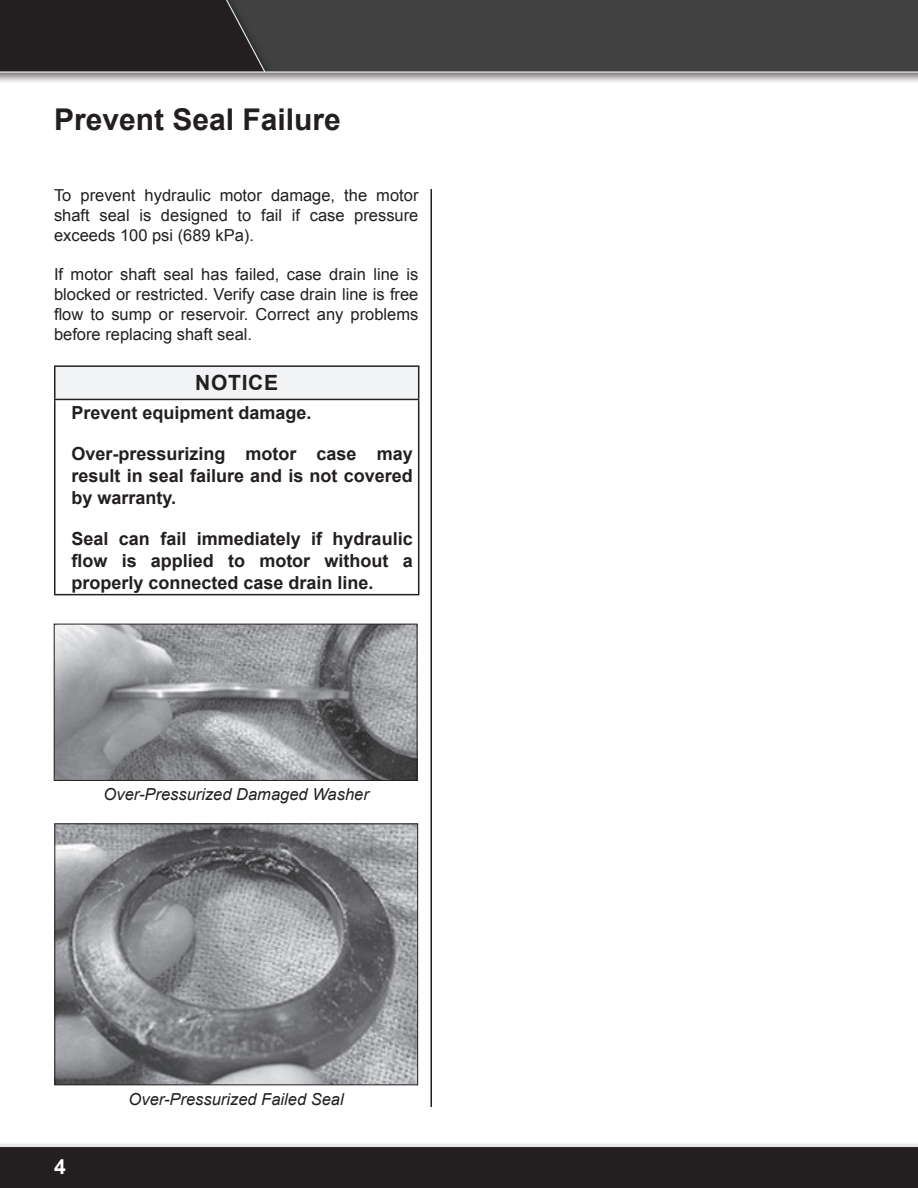
<style>
.page{position:relative;width:918px;height:1188px;background:#fff}
.page>*{position:absolute;margin:0;border:0;box-sizing:border-box;transform-origin:0 0}
.Page_Heading{font:700 30px "Arial";color:#231f20}
.Notice{font:700 21px "Arial";letter-spacing:.035em;color:#231f20}
.t1{font:700 21px "Arial";color:#fff}
.Warning_Text{font:700 18px/21.6px "Arial";color:#231f20;text-align:justify}
.Normal_Text{font:16.5px/19.8px "Arial";color:#231f20;text-align:justify}
.Regular_Text{font:italic 16.5px "Arial";color:#231f20}
</style>
<div class="page">
<img style="left:0;top:0;width:918px;height:1188px">
<div style="left:55px;top:366px;width:364px;height:33px;background:#f2f3f4"></div>
<hr style="left:54px;top:400px;width:2px;height:194px;background:#231f20">
<hr style="left:418px;top:400px;width:1px;height:194px;background:#231f20">
<hr style="left:54px;top:594px;width:365px;height:1px;background:#231f20">
<hr style="left:54px;top:365px;width:365px;height:2px;background:#231f20">
<hr style="left:54px;top:367px;width:2px;height:32px;background:#231f20">
<hr style="left:418px;top:367px;width:1px;height:32px;background:#231f20">
<hr style="left:54px;top:399px;width:365px;height:1px;background:#231f20">
<img style="left:56px;top:626px;width:359px;height:153px">
<div style="left:54px;top:624px;width:363px;height:157px;border:1px solid #231f20"></div>
<img style="left:57px;top:826px;width:359px;height:257px">
<div style="left:55px;top:824px;width:363px;height:261px;border:1px solid #231f20"></div>
<hr style="left:430px;top:189px;width:2px;height:918px;background:#231f20">
<p class="Page_Heading" style="left:54px;top:98px;width:288px">Prevent Seal Failure</p>
<p class="Normal_Text" style="left:54px;top:185px;width:366px">To prevent hydraulic motor damage, the motor shaft seal is designed to fail if case pressure exceeds 100 psi (689 kPa).</p>
<p class="Normal_Text" style="left:54px;top:264px;width:366px">If motor shaft seal has failed, case drain line is blocked or restricted. Verify case drain line is free flow to sump or reservoir. Correct any problems before replacing shaft seal.</p>
<p class="Notice" style="left:195px;top:368px;width:85px">NOTICE</p>
<p class="Warning_Text" style="left:72px;top:402px;width:242px">Prevent equipment damage.</p>
<p class="Warning_Text" style="left:72px;top:443px;width:343px">Over-pressurizing motor case may result in seal failure and is not covered by warranty.</p>
<p class="Warning_Text" style="left:72px;top:529px;width:343px">Seal can fail immediately if hydraulic flow is applied to motor without a properly connected case drain line.</p>
<p class="Regular_Text" style="left:104px;top:784px;width:267px">Over-Pressurized Damaged Washer</p>
<p class="t1" style="left:54px;top:1151px;width:13px">4</p>
<p class="Regular_Text" style="left:129px;top:1088px;width:217px">Over-Pressurized Failed Seal</p>
</div>
